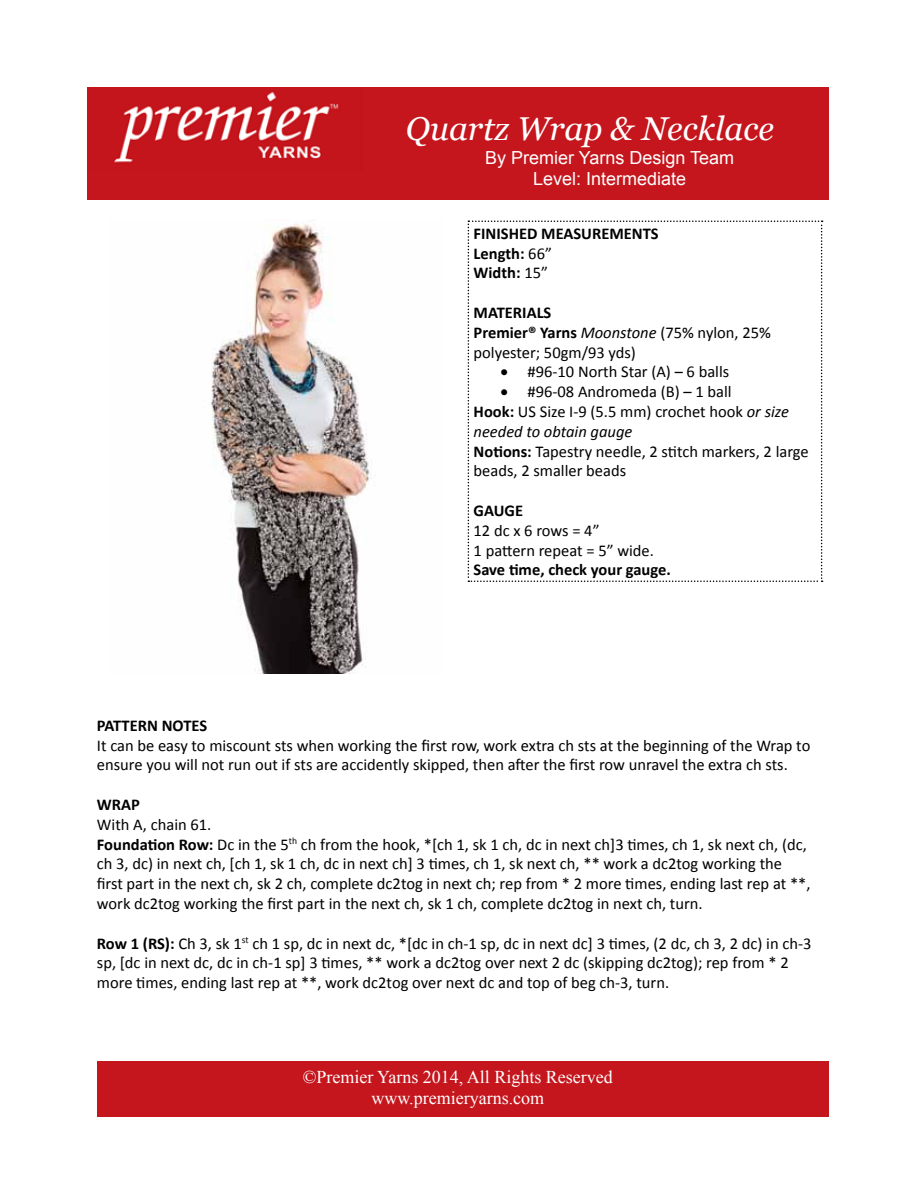
<style>
.page{position:relative;width:918px;height:1188px;background:#fff}
.page>*{position:absolute;margin:0;border:0;box-sizing:border-box;transform-origin:0 0}
.t1{font:italic 33px "Georgia";color:#fff}
.t2{font:18px/21.6px "Times New Roman";color:#fff;text-align:center}
.t3{font:18px/21.6px "Arial";color:#fff;text-align:center}
.t4{font:16.5px/19.8px "Calibri";color:#000}
.t5{font:700 16.5px/19.8px "Calibri";color:#000}
.s1{font-weight:400}
.s2{font-weight:700}
.s3{font-style:italic}
</style>
<div class="page">
<div style="left:87px;top:87px;width:742px;height:113px;background:#c5161d"></div>
<img style="left:114px;top:92px;width:225px;height:71px">
<img style="left:211px;top:223px;width:159px;height:451px">
<div style="left:97px;top:1061px;width:732px;height:56px;background:#c5161d"></div>
<svg style="left:468px;top:220px;width:355px;height:362px"></svg>
<h1 class="t1" style="left:406px;top:108px;width:370px">Quartz Wrap &amp; Necklace</h1>
<p class="t3" style="left:485px;top:147px;width:251px">By Premier Yarns Design Team<br>Level: Intermediate</p>
<p class="t5" style="left:474px;top:223px;width:187px">FINISHED MEASUREMENTS<br>Length: <span class="s1">66”<br></span>Width: <span class="s1">15”</span></p>
<p class="t4" style="left:474px;top:303px;width:299px"><span class="s2">MATERIALS<br>Premier® Yarns</span> <span class="s3">Moonstone</span> (75% nylon, 25% polyester; 50gm/93 yds)</p>
<p class="t4" style="left:501px;top:362px;width:230px">• #96-10 North Star (A) – 6 balls</p>
<p class="t4" style="left:474px;top:382px;width:337px;text-indent:27px">• #96-08 Andromeda (B) – 1 ball<br><span class="s2">Hook:</span> US Size I-9 (5.5 mm) crochet hook <span class="s3">or size needed to obtain gauge<br></span><span class="s2">Notions:</span> Tapestry needle, 2 stitch markers, 2 large beads, 2 smaller beads</p>
<p class="t5" style="left:474px;top:501px;width:51px">GAUGE</p>
<p class="t4" style="left:474px;top:521px;width:182px">12 dc x 6 rows = 4”<br>1 pattern repeat = 5” wide.</p>
<p class="t5" style="left:474px;top:560px;width:199px">Save time, check your gauge.</p>
<p class="t5" style="left:97px;top:715px;width:112px">PATTERN NOTES</p>
<p class="t4" style="left:97px;top:735px;width:715px">It can be easy to miscount sts when working the first row, work extra ch sts at the beginning of the Wrap to ensure you will not run out if sts are accidently skipped, then after the first row unravel the extra ch sts.</p>
<p class="t5" style="left:97px;top:795px;width:45px">WRAP</p>
<p class="t4" style="left:97px;top:815px;width:715px">With A, chain 61.<br><span class="s2">Foundation Row:</span> Dc in the 5<sup>th</sup> ch from the hook, *[ch 1, sk 1 ch, dc in next ch]3 times, ch 1, sk next ch, (dc, ch 3, dc) in next ch, [ch 1, sk 1 ch, dc in next ch] 3 times, ch 1, sk next ch, ** work a dc2tog working the first part in the next ch, sk 2 ch, complete dc2tog in next ch; rep from * 2 more times, ending last rep at **, work dc2tog working the first part in the next ch, sk 1 ch, complete dc2tog in next ch, turn.</p>
<p class="t4" style="left:97px;top:933px;width:716px"><span class="s2">Row 1 (RS):</span> Ch 3, sk 1<sup>st</sup> ch 1 sp, dc in next dc, *[dc in ch-1 sp, dc in next dc] 3 times, (2 dc, ch 3, 2 dc) in ch-3 sp, [dc in next dc, dc in ch-1 sp] 3 times, ** work a dc2tog over next 2 dc (skipping dc2tog); rep from * 2 more times, ending last rep at **, work dc2tog over next dc and top of beg ch-3, turn.</p>
<p class="t2" style="left:303px;top:1065px;width:312px">©Premier Yarns 2014, All Rights Reserved www.premieryarns.com</p>
</div>
